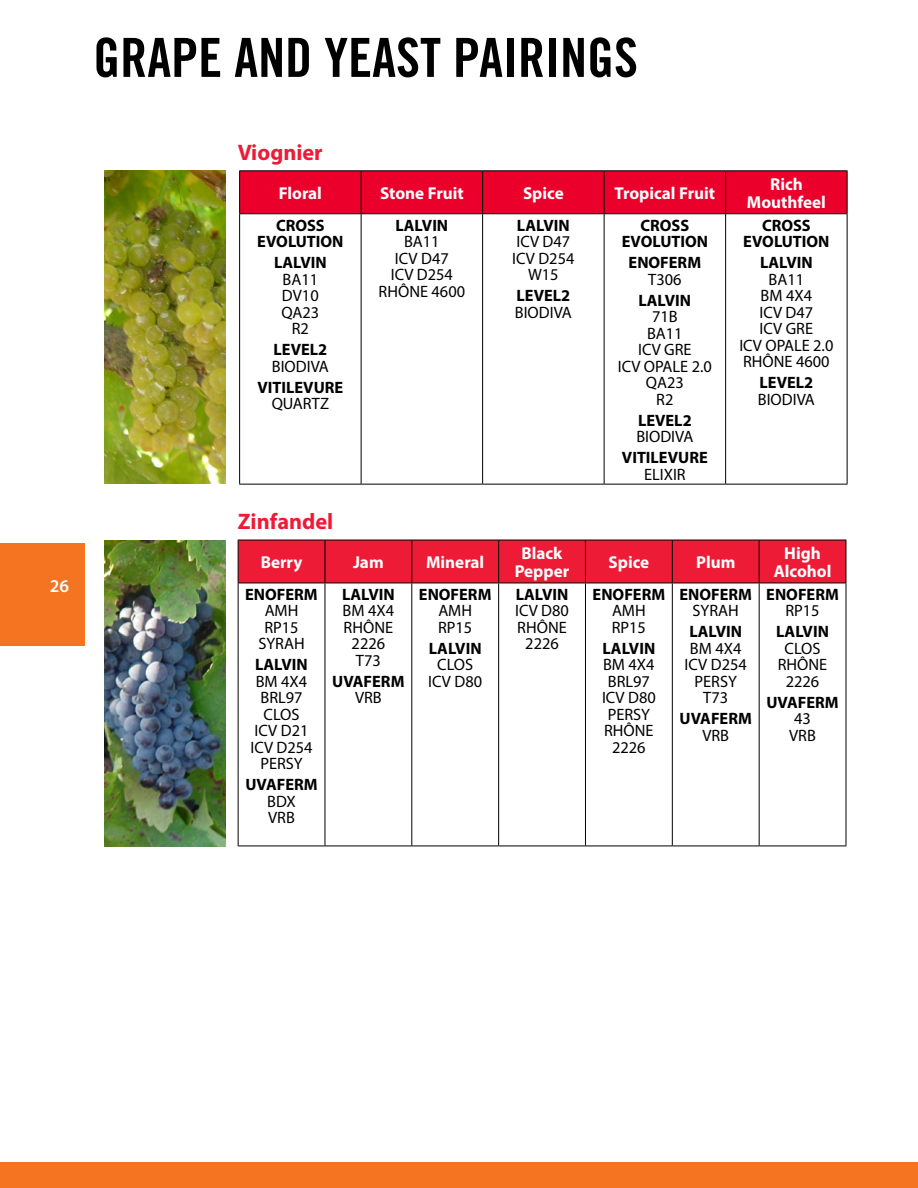
<style>
.page{position:relative;width:918px;height:1188px;background:#fff}
.page>*{position:absolute;margin:0;border:0;box-sizing:border-box;transform-origin:0 0}
.t1{font:54px "Trade Gothic Bold Cond Twenty";color:#000}
.t2{font:700 22.5px "Myriad Pro";color:#ed1b35}
.t3{font:600 18px "Myriad Pro";color:#fff}
.t4{font:700 17.25px/18px "Myriad Pro";color:#fff;text-align:center}
.t5{font:16.5px/16.5px "Myriad Pro";color:#000;text-align:center}
.t6{font:700 16.5px/16.5px "Myriad Pro";color:#000;text-align:center}
</style>
<div class="page">
<div style="left:0;top:1162px;width:918px;height:26px;background:#f47421"></div>
<div style="left:0;top:543px;width:84px;height:102px;background:#f47421"></div>
<div style="left:239px;top:541px;width:607px;height:42px;background:#ed1b35"></div>
<svg style="left:239px;top:584px;width:607px;height:262px"></svg>
<hr style="left:325px;top:540px;width:1px;height:43px;background:#000">
<hr style="left:411px;top:540px;width:1px;height:43px;background:#000">
<hr style="left:498px;top:540px;width:1px;height:43px;background:#000">
<hr style="left:585px;top:540px;width:1px;height:43px;background:#000">
<hr style="left:672px;top:540px;width:1px;height:43px;background:#000">
<hr style="left:759px;top:540px;width:1px;height:43px;background:#000">
<hr style="left:238px;top:583px;width:1px;height:263px;background:#000">
<hr style="left:325px;top:583px;width:1px;height:263px;background:#000">
<hr style="left:411px;top:583px;width:1px;height:263px;background:#000">
<hr style="left:498px;top:583px;width:1px;height:263px;background:#000">
<hr style="left:585px;top:583px;width:1px;height:263px;background:#000">
<hr style="left:672px;top:583px;width:1px;height:263px;background:#000">
<hr style="left:759px;top:583px;width:1px;height:263px;background:#000">
<hr style="left:846px;top:583px;width:1px;height:263px;background:#000">
<hr style="left:238px;top:846px;width:87px;height:1px;background:#000">
<hr style="left:325px;top:846px;width:87px;height:1px;background:#000">
<hr style="left:412px;top:846px;width:87px;height:1px;background:#000">
<hr style="left:499px;top:846px;width:86px;height:1px;background:#000">
<hr style="left:585px;top:846px;width:87px;height:1px;background:#000">
<hr style="left:672px;top:846px;width:87px;height:1px;background:#000">
<hr style="left:759px;top:846px;width:87px;height:1px;background:#000">
<hr style="left:238px;top:540px;width:87px;height:1px;background:#000">
<hr style="left:238px;top:540px;width:1px;height:43px;background:#000">
<hr style="left:325px;top:540px;width:87px;height:1px;background:#000">
<hr style="left:412px;top:540px;width:87px;height:1px;background:#000">
<hr style="left:499px;top:540px;width:86px;height:1px;background:#000">
<hr style="left:585px;top:540px;width:87px;height:1px;background:#000">
<hr style="left:672px;top:540px;width:87px;height:1px;background:#000">
<hr style="left:759px;top:540px;width:87px;height:1px;background:#000">
<hr style="left:846px;top:540px;width:1px;height:43px;background:#000">
<hr style="left:238px;top:583px;width:87px;height:1px;background:#000">
<hr style="left:325px;top:583px;width:87px;height:1px;background:#000">
<hr style="left:412px;top:583px;width:87px;height:1px;background:#000">
<hr style="left:499px;top:583px;width:86px;height:1px;background:#000">
<hr style="left:585px;top:583px;width:87px;height:1px;background:#000">
<hr style="left:672px;top:583px;width:87px;height:1px;background:#000">
<hr style="left:759px;top:583px;width:87px;height:1px;background:#000">
<img style="left:104px;top:540px;width:122px;height:307px">
<div style="left:240px;top:171px;width:607px;height:42px;background:#ea002a"></div>
<svg style="left:240px;top:214px;width:607px;height:270px"></svg>
<hr style="left:361px;top:171px;width:1px;height:42px;background:#000">
<hr style="left:482px;top:171px;width:1px;height:42px;background:#000">
<hr style="left:604px;top:171px;width:1px;height:42px;background:#000">
<hr style="left:725px;top:171px;width:1px;height:42px;background:#000">
<hr style="left:239px;top:214px;width:1px;height:270px;background:#000">
<hr style="left:361px;top:214px;width:1px;height:270px;background:#000">
<hr style="left:482px;top:214px;width:1px;height:270px;background:#000">
<hr style="left:604px;top:214px;width:1px;height:270px;background:#000">
<hr style="left:725px;top:214px;width:1px;height:270px;background:#000">
<hr style="left:847px;top:214px;width:1px;height:270px;background:#000">
<hr style="left:239px;top:484px;width:122px;height:1px;background:#000">
<hr style="left:361px;top:484px;width:122px;height:1px;background:#000">
<hr style="left:483px;top:484px;width:121px;height:1px;background:#000">
<hr style="left:604px;top:484px;width:122px;height:1px;background:#000">
<hr style="left:726px;top:484px;width:122px;height:1px;background:#000">
<hr style="left:239px;top:170px;width:122px;height:1px;background:#000">
<hr style="left:239px;top:171px;width:1px;height:42px;background:#000">
<hr style="left:361px;top:170px;width:122px;height:1px;background:#000">
<hr style="left:483px;top:170px;width:121px;height:1px;background:#000">
<hr style="left:604px;top:170px;width:122px;height:1px;background:#000">
<hr style="left:726px;top:170px;width:122px;height:1px;background:#000">
<hr style="left:847px;top:171px;width:1px;height:42px;background:#000">
<hr style="left:239px;top:213px;width:122px;height:1px;background:#000">
<hr style="left:361px;top:213px;width:122px;height:1px;background:#000">
<hr style="left:483px;top:213px;width:121px;height:1px;background:#000">
<hr style="left:604px;top:213px;width:122px;height:1px;background:#000">
<hr style="left:726px;top:213px;width:122px;height:1px;background:#000">
<img style="left:104px;top:171px;width:122px;height:312px">
<p class="t3" style="left:50px;top:576px;width:21px">26</p>
<h1 class="t1" style="left:93px;top:25px;width:546px">GRAPE AND YEAST PAIRINGS</h1>
<h2 class="t2" style="left:238px;top:137px;width:87px">Viognier</h2>
<p class="t4" style="left:279px;top:183px;width:45px">Floral</p>
<p class="t4" style="left:380px;top:183px;width:85px">Stone Fruit</p>
<p class="t4" style="left:523px;top:183px;width:42px">Spice</p>
<p class="t4" style="left:615px;top:183px;width:102px">Tropical Fruit</p>
<p class="t4" style="left:747px;top:174px;width:80px">Rich<br>Mouthfeel</p>
<p class="t6" style="left:257px;top:216px;width:88px">CROSS<br>EVOLUTION</p>
<p class="t6" style="left:274px;top:254px;width:54px">LALVIN</p>
<p class="t5" style="left:281px;top:271px;width:39px">BA11<br>DV10<br>QA23<br>R2</p>
<p class="t6" style="left:274px;top:341px;width:55px">LEVEL2</p>
<p class="t5" style="left:272px;top:358px;width:58px">BIODIVA</p>
<p class="t6" style="left:257px;top:378px;width:87px">VITILEVURE</p>
<p class="t5" style="left:272px;top:395px;width:59px">QUARTZ</p>
<p class="t6" style="left:622px;top:216px;width:88px">CROSS<br>EVOLUTION</p>
<p class="t6" style="left:629px;top:254px;width:74px">ENOFERM</p>
<p class="t5" style="left:648px;top:271px;width:35px">T306</p>
<p class="t6" style="left:638px;top:291px;width:54px">LALVIN</p>
<p class="t5" style="left:618px;top:308px;width:96px">71B<br>BA11<br>ICV GRE<br>ICV OPALE 2.0<br>QA23<br>R2</p>
<p class="t6" style="left:638px;top:411px;width:55px">LEVEL2</p>
<p class="t5" style="left:636px;top:428px;width:58px">BIODIVA</p>
<p class="t6" style="left:622px;top:449px;width:87px">VITILEVURE</p>
<p class="t5" style="left:644px;top:466px;width:43px">ELIXIR</p>
<p class="t6" style="left:743px;top:216px;width:88px">CROSS<br>EVOLUTION</p>
<p class="t6" style="left:760px;top:254px;width:54px">LALVIN</p>
<p class="t5" style="left:739px;top:271px;width:96px">BA11<br>BM 4X4<br>ICV D47<br>ICV GRE<br>ICV OPALE 2.0<br>RHÔNE 4600</p>
<p class="t6" style="left:760px;top:374px;width:55px">LEVEL2</p>
<p class="t5" style="left:758px;top:391px;width:58px">BIODIVA</p>
<p class="t6" style="left:517px;top:216px;width:54px">LALVIN</p>
<p class="t5" style="left:512px;top:233px;width:64px">ICV D47<br>ICV D254<br>W15</p>
<p class="t6" style="left:517px;top:287px;width:55px">LEVEL2</p>
<p class="t5" style="left:515px;top:304px;width:58px">BIODIVA</p>
<p class="t6" style="left:396px;top:216px;width:54px">LALVIN</p>
<p class="t5" style="left:379px;top:233px;width:88px">BA11<br>ICV D47<br>ICV D254<br>RHÔNE 4600</p>
<h2 class="t2" style="left:238px;top:507px;width:97px">Zinfandel</h2>
<p class="t4" style="left:261px;top:553px;width:43px">Berry</p>
<p class="t4" style="left:353px;top:553px;width:32px">Jam</p>
<p class="t4" style="left:426px;top:553px;width:60px">Mineral</p>
<p class="t4" style="left:515px;top:544px;width:56px">Black<br>Pepper</p>
<p class="t4" style="left:609px;top:553px;width:42px">Spice</p>
<p class="t4" style="left:696px;top:553px;width:41px">Plum</p>
<p class="t4" style="left:774px;top:544px;width:59px">High<br>Alcohol</p>
<p class="t6" style="left:245px;top:585px;width:74px">ENOFERM</p>
<p class="t5" style="left:258px;top:602px;width:48px">AMH<br>RP15<br>SYRAH</p>
<p class="t6" style="left:255px;top:656px;width:54px">LALVIN</p>
<p class="t5" style="left:250px;top:673px;width:64px">BM 4X4<br>BRL97<br>CLOS<br>ICV D21<br>ICV D254<br>PERSY</p>
<p class="t6" style="left:245px;top:776px;width:74px">UVAFERM</p>
<p class="t5" style="left:267px;top:793px;width:30px;text-align:left">BDX<br>VRB</p>
<p class="t6" style="left:419px;top:585px;width:74px">ENOFERM</p>
<p class="t5" style="left:438px;top:602px;width:36px;text-align:left">AMH<br>RP15</p>
<p class="t6" style="left:429px;top:639px;width:54px">LALVIN</p>
<p class="t5" style="left:428px;top:656px;width:55px">CLOS<br>ICV D80</p>
<p class="t6" style="left:679px;top:585px;width:74px">ENOFERM</p>
<p class="t5" style="left:693px;top:602px;width:48px">SYRAH</p>
<p class="t6" style="left:689px;top:623px;width:54px">LALVIN</p>
<p class="t5" style="left:685px;top:640px;width:64px">BM 4X4<br>ICV D254<br>PERSY<br>T73</p>
<p class="t6" style="left:680px;top:710px;width:74px">UVAFERM</p>
<p class="t5" style="left:702px;top:727px;width:28px">VRB</p>
<p class="t6" style="left:593px;top:585px;width:74px">ENOFERM</p>
<p class="t5" style="left:612px;top:602px;width:36px;text-align:left">AMH<br>RP15</p>
<p class="t6" style="left:603px;top:639px;width:54px">LALVIN</p>
<p class="t5" style="left:602px;top:656px;width:55px">BM 4X4<br>BRL97<br>ICV D80<br>PERSY<br>RHÔNE<br>2226</p>
<p class="t6" style="left:766px;top:586px;width:74px">ENOFERM</p>
<p class="t5" style="left:785px;top:602px;width:36px">RP15</p>
<p class="t6" style="left:776px;top:623px;width:54px">LALVIN</p>
<p class="t5" style="left:778px;top:640px;width:51px">CLOS<br>RHÔNE<br>2226</p>
<p class="t6" style="left:766px;top:693px;width:74px">UVAFERM</p>
<p class="t5" style="left:789px;top:710px;width:28px">43<br>VRB</p>
<p class="t6" style="left:516px;top:585px;width:54px">LALVIN</p>
<p class="t5" style="left:515px;top:602px;width:55px">ICV D80<br>RHÔNE<br>2226</p>
<p class="t6" style="left:342px;top:586px;width:54px">LALVIN</p>
<p class="t5" style="left:343px;top:602px;width:53px">BM 4X4<br>RHÔNE<br>2226<br>T73</p>
<p class="t6" style="left:332px;top:672px;width:74px">UVAFERM</p>
<p class="t5" style="left:355px;top:689px;width:28px">VRB</p>
</div>
